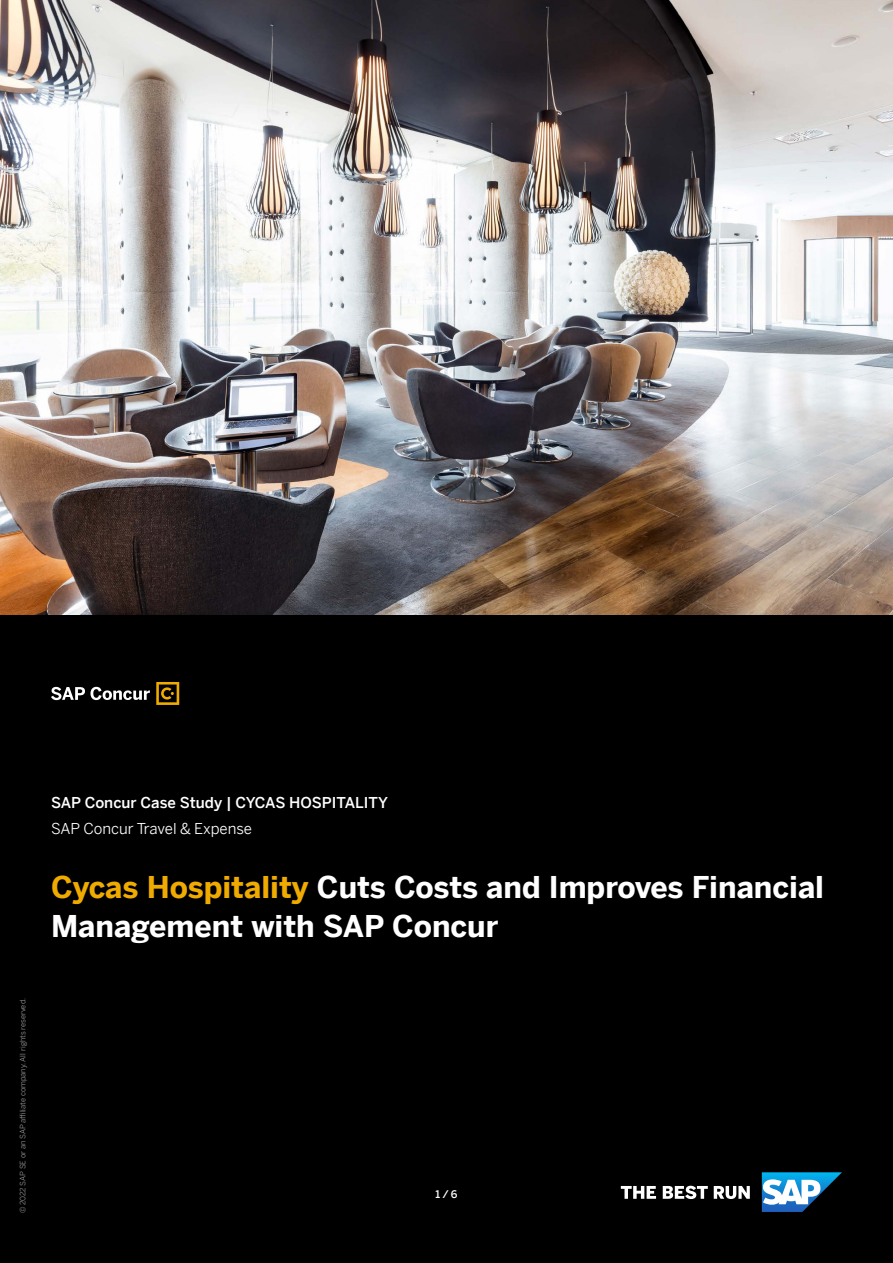
<style>
.page{position:relative;width:893px;height:1263px;background:#fff}
.page>*{position:absolute;margin:0;border:0;box-sizing:border-box;transform-origin:0 0}
.t1{font:700 30px/39px "Benton Sans";color:#fff}
.t2{font:500 15px "Benton Sans";color:#fff}
.t3{font:15px "Benton Sans";color:#fff}
.t4{font:500 10.5px "Benton Sans";color:#fff}
.t5{font:7.5px "Benton Sans";color:#999}
.s1{color:#f0ab00}
</style>
<div class="page">
<div style="left:0;top:612px;width:893px;height:651px;background:#000"></div>
<img style="left:0;top:0;width:893px;height:614px">
<svg style="left:51px;top:687px;width:99px;height:13px"></svg>
<svg style="left:156px;top:682px;width:23px;height:23px"></svg>
<svg style="left:621px;top:1186px;width:129px;height:13px"></svg>
<svg style="left:762px;top:1172px;width:80px;height:40px"></svg>
<p class="t5" style="left:16px;top:1213px;width:217px;rotate:-90deg">© 2022 SAP SE or an SAP affiliate company. All rights reserved.</p>
<p class="t2" style="left:51px;top:790px;width:338px">SAP Concur Case Study | CYCAS HOSPITALITY</p>
<p class="t3" style="left:51px;top:816px;width:203px">SAP Concur Travel &amp; Expense</p>
<p class="t1" style="left:51px;top:864px;width:775px"><span class="s1">Cycas Hospitality</span> Cuts Costs and Improves Financial<br>Management with SAP Concur</p>
<p class="t4" style="left:435px;top:1185px;width:23px">1 / 6</p>
</div>
